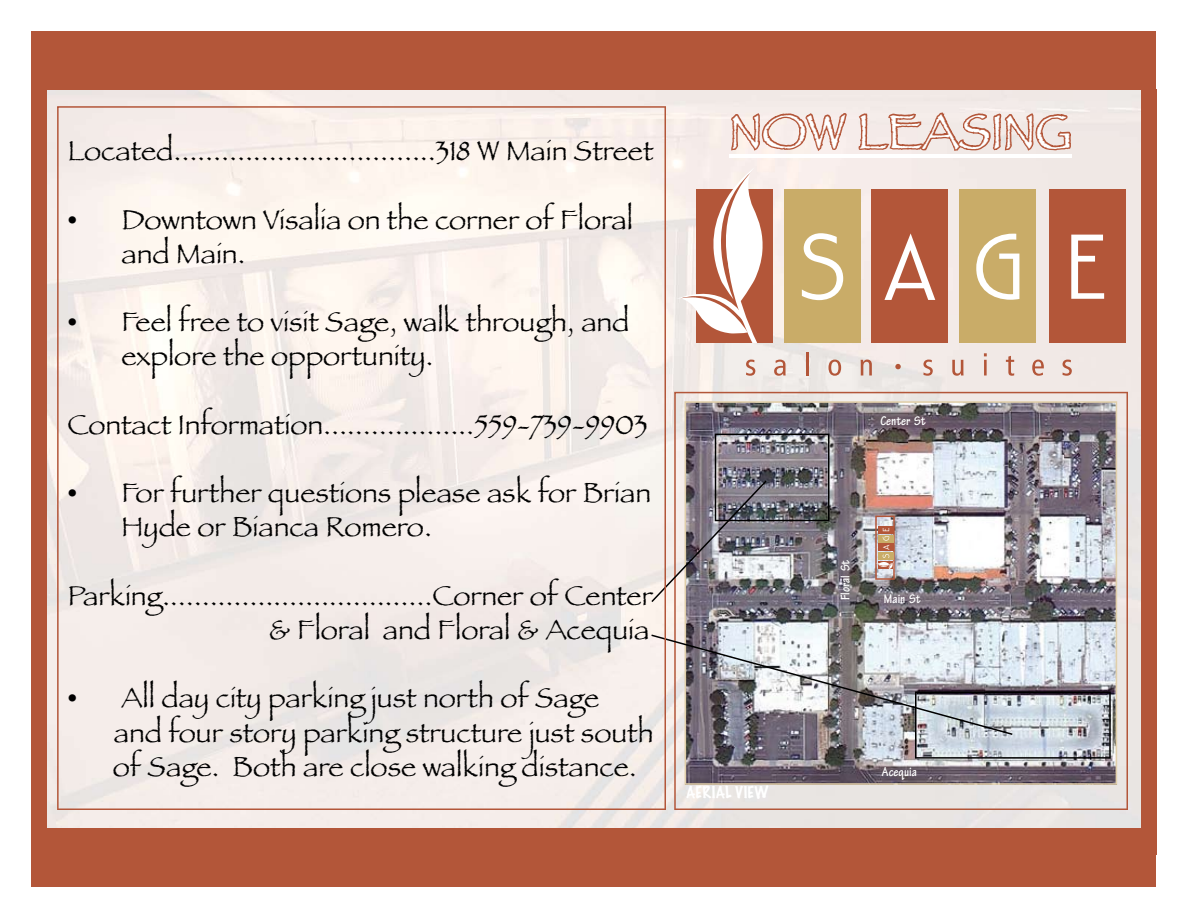
<style>
.page{position:relative;width:1188px;height:918px;background:#fff}
.page>*{position:absolute;margin:0;border:0;box-sizing:border-box;transform-origin:0 0}
.t1{font:49.5px "Papyrus";color:#fff}
.t2{font:28.5px/34.2px "Papyrus";color:#000}
.t3{font:100 15px "Marker Felt";letter-spacing:.03em;color:#fff}
.t4{font:700 condensed 13.5px "Tekton Pro";color:#fff}
</style>
<div class="page">
<img style="left:47px;top:90px;width:728px;height:738px">
<img style="left:775px;top:90px;width:366px;height:738px">
<div style="left:784px;top:189px;width:77px;height:153px;background:#c9ac68"></div>
<div style="left:871px;top:189px;width:77px;height:153px;background:#b35639"></div>
<div style="left:959px;top:189px;width:77px;height:153px;background:#c9ac68"></div>
<div style="left:1049px;top:189px;width:77px;height:153px;background:#b35639"></div>
<hr style="left:729px;top:154px;width:343px;height:4px;background:#fff">
<svg style="left:675px;top:103px;width:174px;height:239px"></svg>
<svg style="left:857px;top:31px;width:247px;height:269px"></svg>
<img style="left:674px;top:392px;width:454px;height:418px">
<img style="left:666px;top:434px;width:164px;height:168px">
<img style="left:666px;top:635px;width:445px;height:124px">
<svg style="left:875px;top:516px;width:20px;height:64px"></svg>
<div style="left:32px;top:32px;width:1124px;height:58px;background:#b35639"></div>
<div style="left:32px;top:828px;width:1124px;height:58px;background:#b35639"></div>
<div style="left:1141px;top:89px;width:15px;height:766px;background:#b35639"></div>
<div style="left:32px;top:76px;width:15px;height:766px;background:#b35639"></div>
<svg style="left:746px;top:360px;width:9px;height:16px"></svg>
<svg style="left:774px;top:360px;width:12px;height:16px"></svg>
<hr style="left:806px;top:352px;width:3px;height:23px;background:#b35639">
<svg style="left:829px;top:360px;width:12px;height:16px"></svg>
<svg style="left:861px;top:360px;width:11px;height:15px"></svg>
<svg style="left:895px;top:364px;width:6px;height:5px"></svg>
<svg style="left:923px;top:360px;width:10px;height:16px"></svg>
<svg style="left:952px;top:360px;width:12px;height:16px"></svg>
<hr style="left:984px;top:360px;width:3px;height:15px;background:#b35639">
<svg style="left:1006px;top:356px;width:8px;height:20px"></svg>
<svg style="left:1032px;top:360px;width:12px;height:16px"></svg>
<svg style="left:1063px;top:360px;width:9px;height:16px"></svg>
<svg style="left:57px;top:106px;width:609px;height:704px;fill:#f6edea"></svg>
<p class="t2" style="left:68px;top:133px;width:587px">Located.................................318 W Main Street</p>
<p class="t2" style="left:121px;top:202px;width:513px;text-indent:-54px">• Downtown Visalia on the corner of Floral and Main.</p>
<p class="t2" style="left:121px;top:304px;width:510px;text-indent:-54px">• Feel free to visit Sage, walk through, and explore the opportunity.</p>
<p class="t2" style="left:68px;top:407px;width:582px">Contact Information...................559-739-9903</p>
<p class="t2" style="left:121px;top:475px;width:531px;text-indent:-54px">• For further questions please ask for Brian<br>Hyde or Bianca Romero.</p>
<p class="t2" style="left:68px;top:578px;width:587px;text-align:right">Parking..................................Corner of Center &amp; Floral and Floral &amp; Acequia</p>
<p class="t2" style="left:113px;top:680px;width:543px;text-indent:-45px">• All day city parking just north of Sage and four story parking structure just south of Sage. Both are close walking distance.</p>
<h1 class="t1" style="left:729px;top:102px;width:344px">NOW LEASING</h1>
<p class="t3" style="left:686px;top:782px;width:84px">AERIAL VIEW</p>
<p class="t4" style="left:880px;top:413px;width:47px">Center St</p>
<p class="t4" style="left:837px;top:600px;width:42px;rotate:-90deg">Floral St</p>
<p class="t4" style="left:884px;top:591px;width:38px">Main St</p>
<p class="t4" style="left:882px;top:764px;width:37px">Acequia</p>
</div>
